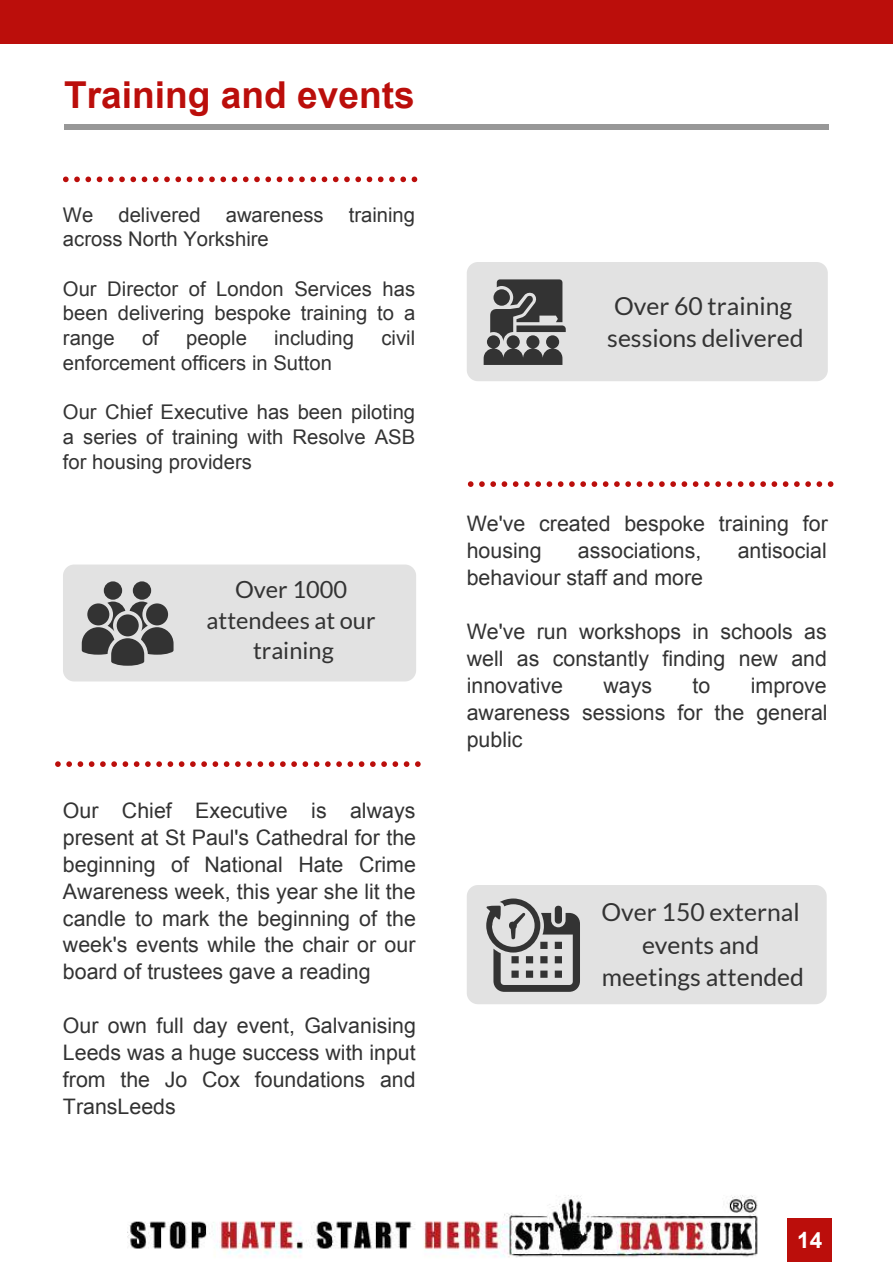
<style>
.page{position:relative;width:893px;height:1262px;background:#fff}
.page>*{position:absolute;margin:0;border:0;box-sizing:border-box;transform-origin:0 0}
.t1{font:700 37.05px "Arial";color:#bb0e0b}
.t2{font:24.75px/32.5px "Lato";color:#333}
.t3{font:23.55px/30.3px "Lato";color:#333;text-align:center}
.t4{font:700 22.5px "Arial";color:#fff}
.t5{font:21.3px/27px "Arial";color:#333;text-align:justify}
.t6{font:20.25px/24.8px "Arial";color:#333;text-align:justify}
</style>
<div class="page">
<div style="left:0;top:0;width:892px;height:44px;background:#bb0e0b"></div>
<img style="left:127px;top:1195px;width:631px;height:63px">
<div style="left:64px;top:124px;width:764px;height:5px;background:#989898"></div>
<div style="left:787px;top:1217px;width:45px;height:44px;background:#bb0e0b"></div>
<svg style="left:467px;top:262px;width:360px;height:119px;background:#cdcdcd"></svg>
<svg style="left:63px;top:564px;width:353px;height:117px;background:#d0d0d0"></svg>
<svg style="left:467px;top:885px;width:359px;height:119px;background:#d4d4d4"></svg>
<svg style="left:63px;top:176px;width:28px;height:6px"></svg>
<svg style="left:97px;top:176px;width:5px;height:6px"></svg>
<svg style="left:108px;top:176px;width:28px;height:6px"></svg>
<svg style="left:142px;top:176px;width:5px;height:6px"></svg>
<svg style="left:153px;top:176px;width:5px;height:6px"></svg>
<svg style="left:164px;top:176px;width:17px;height:6px"></svg>
<svg style="left:187px;top:176px;width:5px;height:6px"></svg>
<svg style="left:198px;top:176px;width:5px;height:6px"></svg>
<svg style="left:209px;top:176px;width:17px;height:6px"></svg>
<svg style="left:232px;top:176px;width:5px;height:6px"></svg>
<svg style="left:243px;top:176px;width:5px;height:6px"></svg>
<svg style="left:254px;top:176px;width:17px;height:6px"></svg>
<svg style="left:277px;top:176px;width:5px;height:6px"></svg>
<svg style="left:288px;top:176px;width:5px;height:6px"></svg>
<svg style="left:299px;top:176px;width:28px;height:6px"></svg>
<svg style="left:333px;top:176px;width:5px;height:6px"></svg>
<svg style="left:344px;top:176px;width:28px;height:6px"></svg>
<svg style="left:378px;top:176px;width:5px;height:6px"></svg>
<svg style="left:389px;top:176px;width:28px;height:6px"></svg>
<svg style="left:468px;top:481px;width:5px;height:6px"></svg>
<svg style="left:479px;top:481px;width:5px;height:6px"></svg>
<svg style="left:490px;top:481px;width:17px;height:6px"></svg>
<svg style="left:513px;top:481px;width:5px;height:6px"></svg>
<svg style="left:524px;top:481px;width:5px;height:6px"></svg>
<svg style="left:535px;top:481px;width:17px;height:6px"></svg>
<svg style="left:558px;top:481px;width:5px;height:6px"></svg>
<svg style="left:569px;top:481px;width:5px;height:6px"></svg>
<svg style="left:580px;top:481px;width:28px;height:6px"></svg>
<svg style="left:614px;top:481px;width:5px;height:6px"></svg>
<svg style="left:625px;top:481px;width:28px;height:6px"></svg>
<svg style="left:659px;top:481px;width:5px;height:6px"></svg>
<svg style="left:670px;top:481px;width:28px;height:6px"></svg>
<svg style="left:704px;top:481px;width:5px;height:6px"></svg>
<svg style="left:715px;top:481px;width:28px;height:6px"></svg>
<svg style="left:749px;top:481px;width:5px;height:6px"></svg>
<svg style="left:760px;top:481px;width:5px;height:6px"></svg>
<svg style="left:771px;top:481px;width:17px;height:6px"></svg>
<svg style="left:794px;top:481px;width:5px;height:6px"></svg>
<svg style="left:805px;top:481px;width:5px;height:6px"></svg>
<svg style="left:816px;top:481px;width:17px;height:6px"></svg>
<svg style="left:55px;top:761px;width:17px;height:6px"></svg>
<svg style="left:78px;top:761px;width:5px;height:6px"></svg>
<svg style="left:89px;top:761px;width:5px;height:6px"></svg>
<svg style="left:100px;top:761px;width:17px;height:6px"></svg>
<svg style="left:123px;top:761px;width:5px;height:6px"></svg>
<svg style="left:134px;top:761px;width:5px;height:6px"></svg>
<svg style="left:145px;top:761px;width:28px;height:6px"></svg>
<svg style="left:179px;top:761px;width:5px;height:6px"></svg>
<svg style="left:190px;top:761px;width:28px;height:6px"></svg>
<svg style="left:224px;top:761px;width:5px;height:6px"></svg>
<svg style="left:235px;top:761px;width:28px;height:6px"></svg>
<svg style="left:269px;top:761px;width:5px;height:6px"></svg>
<svg style="left:280px;top:761px;width:28px;height:6px"></svg>
<svg style="left:314px;top:761px;width:5px;height:6px"></svg>
<svg style="left:325px;top:761px;width:5px;height:6px"></svg>
<svg style="left:336px;top:761px;width:17px;height:6px"></svg>
<svg style="left:359px;top:761px;width:5px;height:6px"></svg>
<svg style="left:370px;top:761px;width:5px;height:6px"></svg>
<svg style="left:381px;top:761px;width:17px;height:6px"></svg>
<svg style="left:404px;top:761px;width:5px;height:6px"></svg>
<svg style="left:415px;top:761px;width:5px;height:6px"></svg>
<h1 class="t1" style="left:64px;top:70px;width:352px">Training and events</h1>
<p class="t6" style="left:63px;top:202px;width:353px">We delivered awareness training across North Yorkshire</p>
<p class="t6" style="left:63px;top:276px;width:354px">Our Director of London Services has been delivering bespoke training to a range</p>
<p class="t6" style="left:142px;top:326px;width:18px">of</p>
<p class="t6" style="left:186px;top:326px;width:62px">people</p>
<p class="t6" style="left:274px;top:326px;width:81px">including</p>
<p class="t6" style="left:381px;top:326px;width:35px">civil</p>
<p class="t6" style="left:63px;top:351px;width:270px">enforcement officers in Sutton</p>
<p class="t6" style="left:63px;top:400px;width:354px">Our Chief Executive has been piloting a series of training with Resolve ASB for housing providers</p>
<p class="t3" style="left:206px;top:574px;width:170px">Over 1000 attendees at our training</p>
<p class="t5" style="left:63px;top:796px;width:354px">Our Chief Executive is always present at St Paul's Cathedral for the beginning of National Hate Crime Awareness week, this year she lit the candle to mark the beginning of the week's events while the chair or our board of trustees gave a reading</p>
<p class="t5" style="left:63px;top:1012px;width:354px">Our own full day event, Galvanising Leeds was a huge success with input from the Jo Cox foundations and TransLeeds</p>
<p class="t2" style="left:607px;top:289px;width:198px">Over 60 training sessions delivered</p>
<p class="t5" style="left:466px;top:510px;width:362px">We've created bespoke training for housing</p>
<p class="t5" style="left:578px;top:537px;width:125px">associations,</p>
<p class="t5" style="left:737px;top:537px;width:91px">antisocial</p>
<p class="t5" style="left:466px;top:564px;width:238px">behaviour staff and more</p>
<p class="t5" style="left:466px;top:618px;width:362px">We've run workshops in schools as well as constantly finding new and innovative</p>
<p class="t5" style="left:466px;top:672px;width:362px;text-indent:284px">improve awareness sessions for the general public</p>
<p class="t5" style="left:603px;top:672px;width:50px">ways</p>
<p class="t5" style="left:692px;top:672px;width:19px">to</p>
<p class="t2" style="left:601px;top:895px;width:204px;text-align:center">Over 150 external events and meetings attended</p>
<p class="t4" style="left:797px;top:1225px;width:26px">14</p>
</div>
